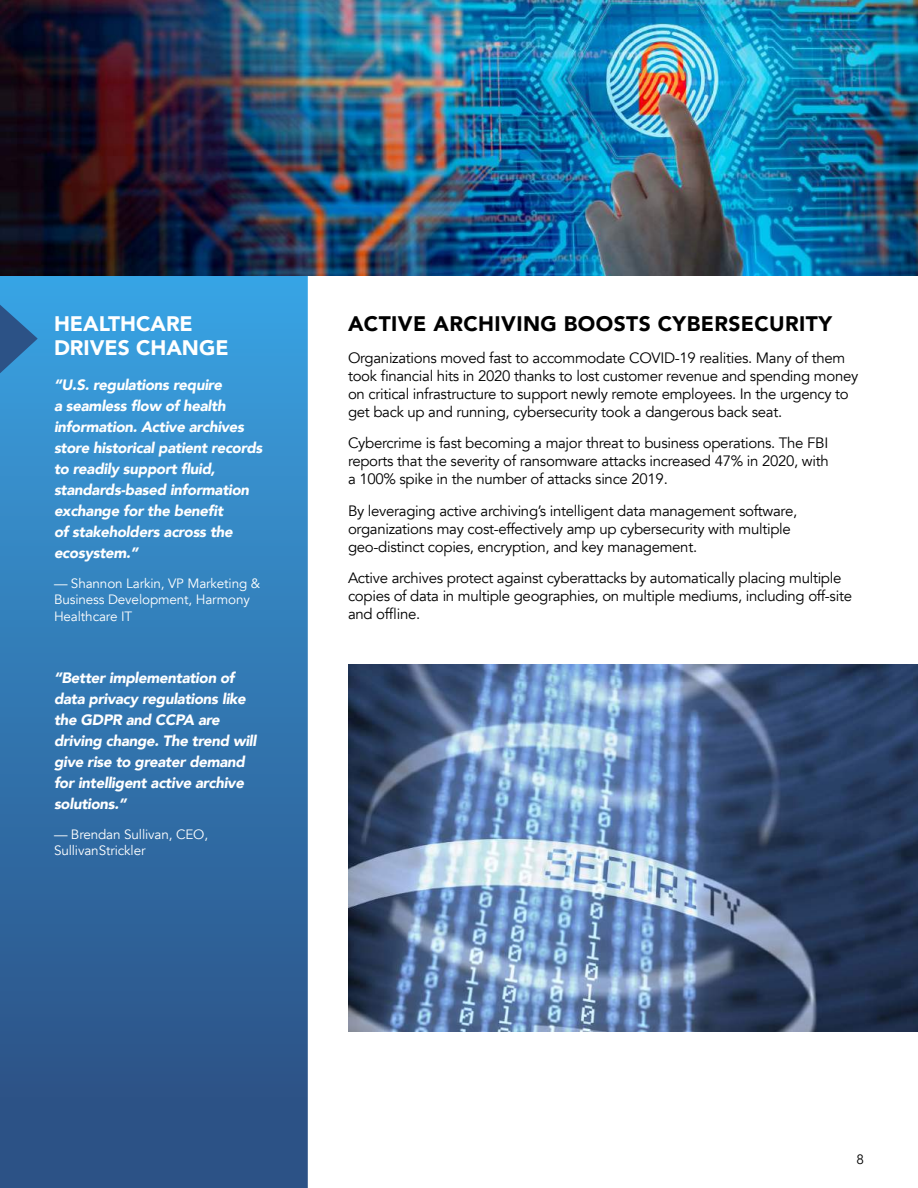
<style>
.page{position:relative;width:918px;height:1188px;background:#fff}
.page>*{position:absolute;margin:0;border:0;box-sizing:border-box;transform-origin:0 0}
.t1{font:900 21px "Avenir";letter-spacing:.02em;color:#000}
.t2{font:900 21px/24px "Avenir";color:#fff}
.t3{font:15px/18px "Avenir";letter-spacing:-.02em;color:#000}
.t4{font:italic 900 15px/21px "Avenir";letter-spacing:-.02em;color:#fff}
.t5{font:13.5px/16.5px "Avenir";letter-spacing:-.01em;color:#fff}
.t6{font:13.5px "Avenir";color:#000}
</style>
<div class="page">
<svg style="left:0;top:275px;width:308px;height:913px;background:#3175ae"></svg>
<svg style="left:0;top:293px;width:38px;height:93px;background:#3381bd"></svg>
<img style="left:0;top:0;width:918px;height:275px">
<img style="left:348px;top:664px;width:570px;height:367px">
<h1 class="t2" style="left:54px;top:311px;width:176px">HEALTHCARE<br>DRIVES CHANGE</h1>
<p class="t4" style="left:54px;top:374px;width:210px">“U.S. regulations require<br>a seamless flow of health information. Active archives store historical patient records to readily support fluid, standards-based information exchange for the benefit<br>of stakeholders across the ecosystem.”</p>
<p class="t5" style="left:54px;top:575px;width:208px">— Shannon Larkin, VP Marketing &amp;<br>Business Development, Harmony<br>Healthcare IT</p>
<p class="t4" style="left:54px;top:667px;width:204px">“Better implementation of data privacy regulations like the GDPR and CCPA are driving change. The trend will give rise to greater demand for intelligent active archive solutions.”</p>
<p class="t5" style="left:54px;top:826px;width:156px">— Brendan Sullivan, CEO,<br>SullivanStrickler</p>
<h1 class="t1" style="left:348px;top:306px;width:486px">ACTIVE ARCHIVING BOOSTS CYBERSECURITY</h1>
<p class="t3" style="left:348px;top:349px;width:512px">Organizations moved fast to accommodate COVID-19 realities. Many of them took financial hits in 2020 thanks to lost customer revenue and spending money on critical infrastructure to support newly remote employees. In the urgency to get back up and running, cybersecurity took a dangerous back seat.</p>
<p class="t3" style="left:348px;top:434px;width:482px;text-align:justify">Cybercrime is fast becoming a major threat to business operations. The FBI reports that the severity of ransomware attacks increased 47% in 2020, with a 100% spike in the number of attacks since 2019.</p>
<p class="t3" style="left:348px;top:502px;width:451px">By leveraging active archiving’s intelligent data management software, organizations may cost-effectively amp up cybersecurity with multiple geo-distinct copies, encryption, and key management.</p>
<p class="t3" style="left:348px;top:569px;width:506px">Active archives protect against cyberattacks by automatically placing multiple copies of data in multiple geographies, on multiple mediums, including off-site and offline.</p>
<p class="t6" style="left:856px;top:1151px;width:9px">8</p>
</div>
